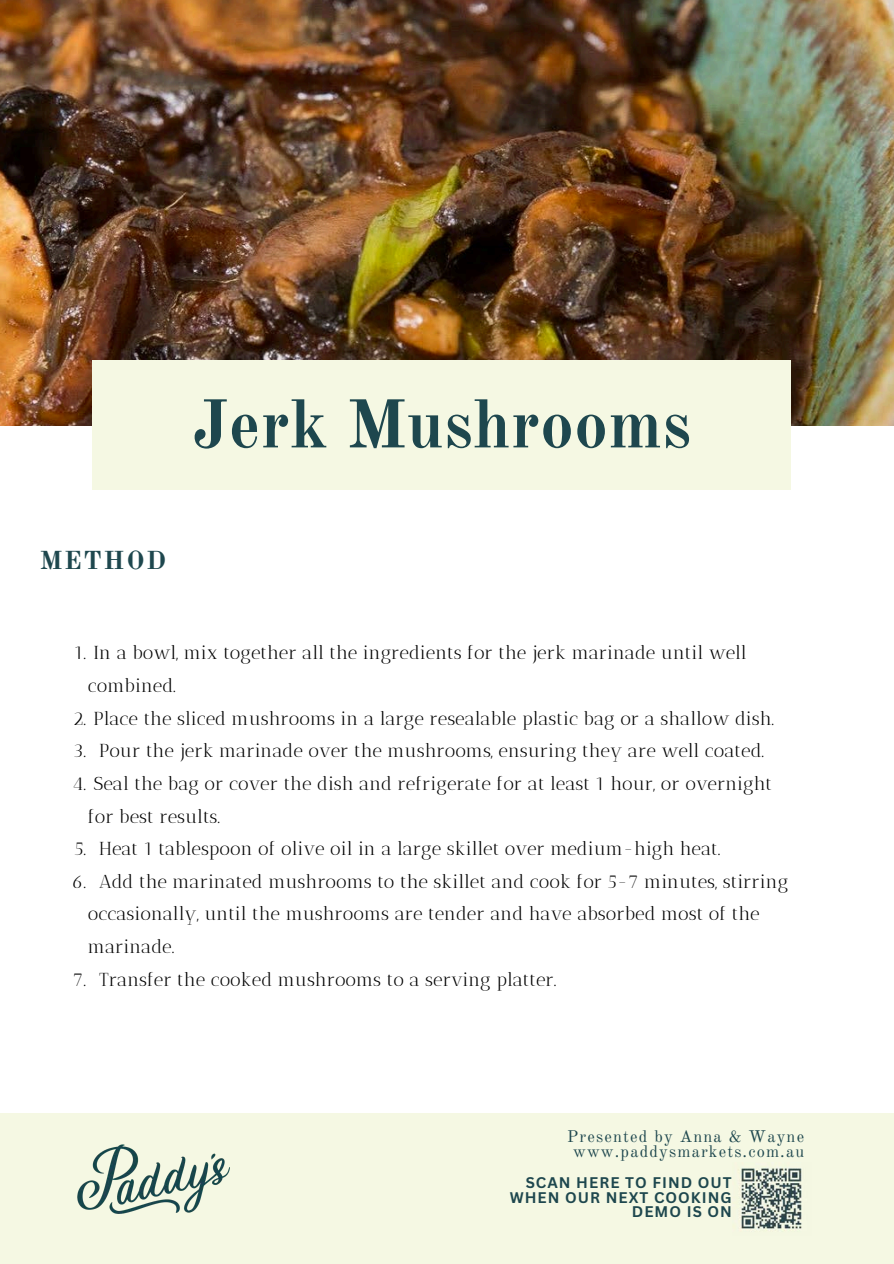
<style>
.page{position:relative;width:894px;height:1264px;background:#fff}
.page>*{position:absolute;margin:0;border:0;box-sizing:border-box;transform-origin:0 0}
.t1{font:700 67.5px "Old Standard";color:#1e474e}
.t2{font:700 25.5px "Old Standard";letter-spacing:.07em;color:#1e474e}
.t3{font:18.75px/32.7px "Antic Didone";color:#000}
.t4{font:16.5px "Old Standard";letter-spacing:.07em;color:#1e474e}
.t5{font:700 15px/14.7px "Canva Sans";letter-spacing:.07em;color:#1e474e;text-align:right}
</style>
<div class="page">
<img style="left:0;top:0;width:893px;height:426px">
<div style="left:92px;top:361px;width:698px;height:129px;background:#f5f8e3"></div>
<div style="left:0;top:1113px;width:893px;height:150px;background:#f5f8e3"></div>
<img style="left:738px;top:1168px;width:64px;height:63px">
<img style="left:77px;top:1144px;width:152px;height:70px">
<h1 class="t1" style="left:192px;top:383px;width:500px">Jerk Mushrooms</h1>
<p class="t2" style="left:40px;top:544px;width:128px">METHOD</p>
<p class="t3" style="left:88px;top:636px;width:660px;text-indent:-14px">1. In a bowl, mix together all the ingredients for the jerk marinade until well combined.</p>
<p class="t3" style="left:73px;top:701px;width:702px">2. Place the sliced mushrooms in a large resealable plastic bag or a shallow dish.</p>
<p class="t3" style="left:73px;top:734px;width:692px">3. Pour the jerk marinade over the mushrooms, ensuring they are well coated.</p>
<p class="t3" style="left:88px;top:767px;width:685px;text-indent:-16px">4. Seal the bag or cover the dish and refrigerate for at least 1 hour, or overnight for best results.</p>
<p class="t3" style="left:74px;top:832px;width:647px">5. Heat 1 tablespoon of olive oil in a large skillet over medium-high heat.</p>
<p class="t3" style="left:88px;top:865px;width:701px;text-indent:11px">Add the marinated mushrooms to the skillet and cook for 5-7 minutes, stirring occasionally, until the mushrooms are tender and have absorbed most of the marinade.</p>
<p class="t3" style="left:72px;top:865px;width:15px">6.</p>
<p class="t3" style="left:73px;top:962px;width:485px">7. Transfer the cooked mushrooms to a serving platter.</p>
<h4 class="t4" style="left:567px;top:1125px;width:238px">Presented by Anna &amp; Wayne</h4>
<p class="t4" style="left:573px;top:1141px;width:233px">www.paddysmarkets.com.au</p>
<p class="t5" style="left:509px;top:1174px;width:224px">SCAN HERE TO FIND OUT<br>WHEN OUR NEXT COOKING<br>DEMO IS ON</p>
</div>
